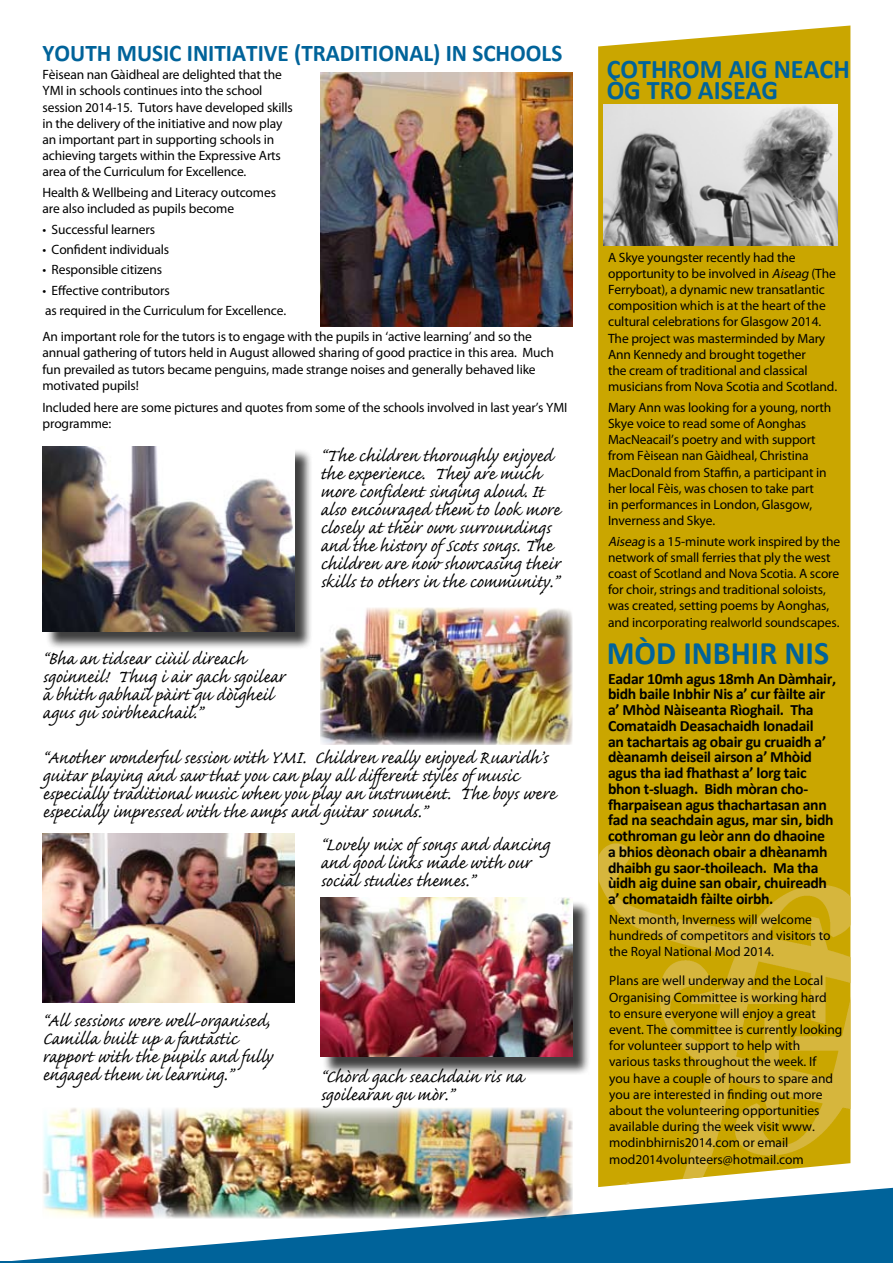
<style>
.page{position:relative;width:893px;height:1263px;background:#fff}
.page>*{position:absolute;margin:0;border:0;box-sizing:border-box;transform-origin:0 0}
.t1{font:700 33px "Calibri";color:#00639a}
.t2{font:700 27px/21.8px "Calibri";color:#00639a}
.t3{font:700 24px "Calibri";color:#00639a}
.t4{font:22.5px/18px "Caflisch Script Pro";color:#000}
.t5{font:700 15.75px/15.8px "Calibri";letter-spacing:-.02em;color:#000}
.t6{font:13.5px/16.2px "Myriad Pro";letter-spacing:-.01em;color:#000}
.s1{font-style:italic}
</style>
<div class="page">
<svg style="left:12px;top:1188px;width:881px;height:73px;fill:#00639a"></svg>
<hr style="left:0;top:1261px;width:893px;height:2px;background:#00639a">
<div style="left:598px;top:26px;width:252px;height:796px;background:#caa600"></div>
<img style="left:598px;top:822px;width:252px;height:365px">
<img style="left:320px;top:72px;width:253px;height:254px">
<div style="left:45px;top:449px;width:268px;height:201px;background:#000;opacity:.75"></div>
<img style="left:43px;top:446px;width:252px;height:185px">
<img style="left:320px;top:608px;width:253px;height:137px">
<img style="left:43px;top:833px;width:252px;height:169px">
<div style="left:323px;top:900px;width:268px;height:175px;background:#000;opacity:.75"></div>
<img style="left:320px;top:898px;width:253px;height:159px">
<img style="left:43px;top:1108px;width:530px;height:110px">
<img style="left:604px;top:104px;width:234px;height:142px">
<h3 class="t3" style="left:43px;top:37px;width:521px">YOUTH MUSIC INITIATIVE (TRADITIONAL) IN SCHOOLS</h3>
<p class="t6" style="left:43px;top:66px;width:252px">Fèisean nan Gàidheal are delighted that the YMI in schools continues into the school session 2014-15. Tutors have developed skills in the delivery of the initiative and now play an important part in supporting schools in achieving targets within the Expressive Arts area of the Curriculum for Excellence.</p>
<p class="t6" style="left:43px;top:184px;width:235px">Health &amp; Wellbeing and Literacy outcomes are also included as pupils become</p>
<p class="t6" style="left:43px;top:221px;width:114px">• Successful learners</p>
<p class="t6" style="left:43px;top:241px;width:128px">• Confident individuals</p>
<p class="t6" style="left:43px;top:262px;width:121px">• Responsible citizens</p>
<p class="t6" style="left:43px;top:280px;width:245px;line-height:20.4px">• Effective contributors<br>as required in the Curriculum for Excellence.</p>
<p class="t6" style="left:43px;top:328px;width:513px">An important role for the tutors is to engage with the pupils in ‘active learning’ and so the annual gathering of tutors held in August allowed sharing of good practice in this area. Much fun prevailed as tutors became penguins, made strange noises and generally behaved like motivated pupils!</p>
<p class="t6" style="left:43px;top:399px;width:526px">Included here are some pictures and quotes from some of the schools involved in last year’s YMI programme:</p>
<p class="t4" style="left:320px;top:449px;width:241px">“The children thoroughly enjoyed the experience. They are much more confident singing aloud. It also encouraged them to look more closely at their own surroundings and the history of Scots songs. The children are now showcasing their skills to others in the community.”</p>
<h3 class="t4" style="left:43px;top:652px;width:244px">“Bha an tidsear ciùil direach sgoinneil! Thug i air gach sgoilear a bhith gabhail pàirt gu dòigheil agus gu soirbheachail.”</h3>
<p class="t4" style="left:43px;top:750px;width:514px">“Another wonderful session with YMI. Children really enjoyed Ruaridh’s guitar playing and saw that you can play all different styles of music especially traditional music when you play an instrument. The boys were especially impressed with the amps and guitar sounds.”</p>
<h3 class="t4" style="left:320px;top:838px;width:231px">“Lovely mix of songs and dancing and good links made with our social studies themes.”</h3>
<h3 class="t4" style="left:43px;top:1014px;width:232px">“All sessions were well-organised,<br>Camilla built up a fantastic rapport with the pupils and fully engaged them in learning.”</h3>
<h3 class="t4" style="left:320px;top:1069px;width:204px">“Chòrd gach seachdain ris na sgoilearan gu mòr.”</h3>
<h2 class="t2" style="left:607px;top:58px;width:245px">COTHROM AIG NEACH<br>ÒG tro</h2>
<h2 class="t2" style="left:698px;top:80px;width:38px">AIseag</h2>
<p class="t6" style="left:608px;top:249px;width:231px">A Skye youngster recently had the opportunity to be involved in <span class="s1">Aiseag</span> (The Ferryboat), a dynamic new transatlantic composition which is at the heart of the cultural celebrations for Glasgow 2014.<br>The project was masterminded by Mary Ann Kennedy and brought together<br>the cream of traditional and classical musicians from Nova Scotia and Scotland.</p>
<p class="t6" style="left:608px;top:399px;width:225px">Mary Ann was looking for a young, north Skye voice to read some of Aonghas MacNeacail’s poetry and with support from Fèisean nan Gàidheal, Christina MacDonald from Staffin, a participant in her local Fèis, was chosen to take part<br>in performances in London, Glasgow, Inverness and Skye.</p>
<p class="t6" style="left:608px;top:533px;width:234px"><span class="s1">Aiseag</span> is a 15-minute work inspired by the network of small ferries that ply the west coast of Scotland and Nova Scotia. A score for choir, strings and traditional soloists, was created, setting poems by Aonghas, and incorporating realworld soundscapes.</p>
<h1 class="t1" style="left:607px;top:632px;width:224px">MÒD INBHIR NIS</h1>
<p class="t5" style="left:608px;top:671px;width:230px">Eadar 10mh agus 18mh An Dàmhair, bidh baile Inbhir Nis a’ cur fàilte air a’ Mhòd Nàiseanta Rìoghail. Tha Comataidh Deasachaidh Ionadail<br>an tachartais ag obair gu cruaidh a’ dèanamh deiseil airson a’ Mhòid agus tha iad fhathast a’ lorg taic bhon t-sluagh. Bidh mòran cho&shy;fharpaisean agus thachartasan ann fad na seachdain agus, mar sin, bidh cothroman gu leòr ann do dhaoine a bhios dèonach obair a dhèanamh dhaibh gu saor-thoileach. Ma tha ùidh aig duine san obair, chuireadh a’ chomataidh fàilte oirbh.</p>
<p class="t6" style="left:609px;top:911px;width:223px">Next month, Inverness will welcome hundreds of competitors and visitors to the Royal National Mod 2014.</p>
<p class="t6" style="left:609px;top:972px;width:235px">Plans are well underway and the Local Organising Committee is working hard<br>to ensure everyone will enjoy a great event. The committee is currently looking for volunteer support to help with various tasks throughout the week. If<br>you have a couple of hours to spare and you are interested in finding out more about the volunteering opportunities available during the week visit www. modinbhirnis2014.com or email mod2014volunteers@hotmail.com</p>
</div>
